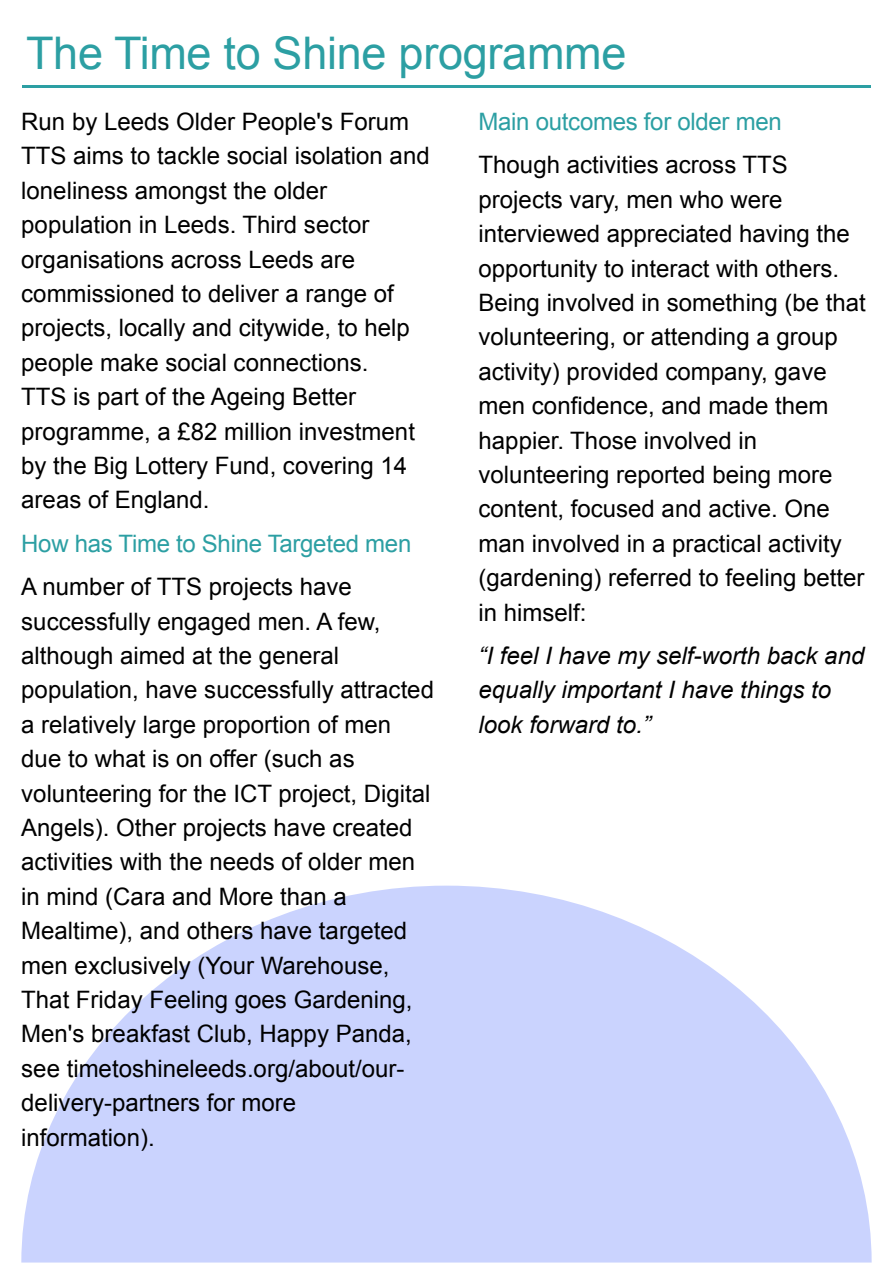
<style>
.page{position:relative;width:893px;height:1263px;background:#fff}
.page>*{position:absolute;margin:0;border:0;box-sizing:border-box;transform-origin:0 0}
.t1{font:45px "Arial";letter-spacing:-.005em;color:#2c9fa3}
.t2{font:24px/34.3px "Arial";color:#000}
.t3{font:italic 24px/34.3px "Arial";color:#000}
.t4{font:24px "Arial";letter-spacing:-.01em;color:#2c9fa3}
</style>
<div class="page">
<svg style="left:21px;top:886px;width:851px;height:376px;fill:#cad3fe"></svg>
<hr style="left:22px;top:85px;width:849px;height:2px;background:#2c9fa3">
<h1 class="t1" style="left:26px;top:36px;width:602px">The Time to Shine programme</h1>
<p class="t2" style="left:21px;top:106px;width:410px">Run by Leeds Older People's Forum<br>TTS aims to tackle social isolation and loneliness amongst the older population in Leeds. Third sector organisations across Leeds are commissioned to deliver a range of projects, locally and citywide, to help people make social connections.<br>TTS is part of the Ageing Better programme, a £82 million investment by the Big Lottery Fund, covering 14 areas of England.</p>
<p class="t4" style="left:21px;top:534px;width:392px">How has Time to Shine Targeted men</p>
<p class="t2" style="left:21px;top:572px;width:414px">A number of TTS projects have successfully engaged men. A few, although aimed at the general population, have successfully attracted a relatively large proportion of men due to what is on offer (such as volunteering for the ICT project, Digital Angels). Other projects have created activities with the needs of older men in mind (Cara and More than a Mealtime), and others have targeted men exclusively (Your Warehouse, That Friday Feeling goes Gardening, Men's breakfast Club, Happy Panda, see timetoshineleeds.org/about/our&shy;delivery-partners for more information).</p>
<p class="t4" style="left:479px;top:112px;width:305px">Main outcomes for older men</p>
<p class="t2" style="left:479px;top:150px;width:389px">Though activities across TTS projects vary, men who were interviewed appreciated having the opportunity to interact with others.<br>Being involved in something (be that volunteering, or attending a group activity) provided company, gave men confidence, and made them happier. Those involved in volunteering reported being more content, focused and active. One man involved in a practical activity (gardening) referred to feeling better in himself:</p>
<p class="t3" style="left:479px;top:640px;width:387px">“I feel I have my self-worth back and equally important I have things to look forward to.”</p>
</div>
